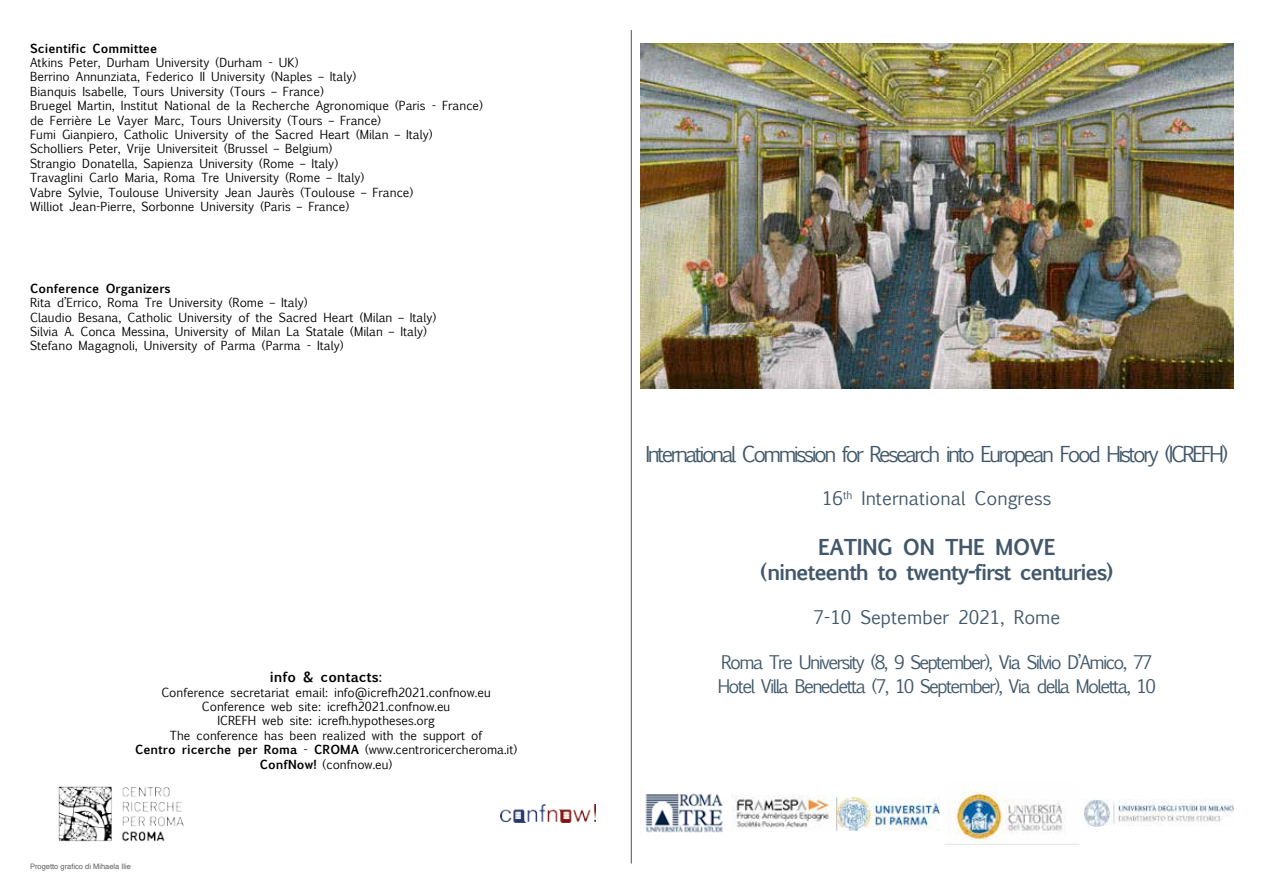
<style>
.page{position:relative;width:1263px;height:893px;background:#fff}
.page>*{position:absolute;margin:0;border:0;box-sizing:border-box;transform-origin:0 0}
.t1{font:21px "Euphemia UCAS";letter-spacing:-.12em;color:#42586a}
.t2{font:700 21px/25.2px "Euphemia UCAS";letter-spacing:-.06em;color:#42586a;text-align:center}
.t3{font:18px/24px "Euphemia UCAS";letter-spacing:-.09em;color:#42586a}
.t4{font:18px "Euphemia UCAS";color:#42586a}
.t5{font:700 13.5px "Euphemia UCAS";color:#000}
.t6{font:12px/14.4px "Euphemia UCAS";color:#000}
.t7{font:700 12px "Euphemia UCAS";color:#000}
.t8{font:7.5px "Helvetica";color:#616160}
.s1{font-weight:700}
.s2{font-style:inherit}
</style>
<div class="page">
<img style="left:640px;top:43px;width:593px;height:346px">
<img style="left:949px;top:785px;width:117px;height:59px">
<img style="left:1083px;top:800px;width:150px;height:26px">
<img style="left:640px;top:793px;width:83px;height:43px">
<img style="left:732px;top:795px;width:102px;height:34px">
<img style="left:836px;top:797px;width:104px;height:33px">
<img style="left:58px;top:786px;width:126px;height:56px">
<img style="left:500px;top:804px;width:95px;height:19px">
<hr style="left:631px;top:30px;width:1px;height:833px;background:#42586a">
<p class="t7" style="left:30px;top:39px;width:129px">Scientific Committee</p>
<p class="t6" style="left:30px;top:55px;width:454px">Atkins Peter, Durham University (Durham - UK)<br>Berrino Annunziata, Federico II University (Naples – Italy)<br>Bianquis Isabelle, Tours University (Tours – France)<br>Bruegel Martin, Institut National de la Recherche Agronomique (Paris - France) de Ferrière Le Vayer Marc, Tours University (Tours – France)<br>Fumi Gianpiero, Catholic University of the Sacred Heart (Milan – Italy)<br>Scholliers Peter, Vrije Universiteit (Brussel – Belgium)<br>Strangio Donatella, Sapienza University (Rome – Italy)<br>Travaglini Carlo Maria, Roma Tre University (Rome – Italy)<br>Vabre Sylvie, Toulouse University Jean Jaurès (Toulouse – France)<br>Williot Jean-Pierre, Sorbonne University (Paris – France)</p>
<p class="t7" style="left:30px;top:279px;width:142px">Conference Organizers</p>
<p class="t6" style="left:30px;top:296px;width:408px">Rita d’Errico, Roma Tre University (Rome – Italy)<br>Claudio Besana, Catholic University of the Sacred Heart (Milan – Italy)<br>Silvia A. Conca Messina, University of Milan La Statale (Milan – Italy)<br>Stefano Magagnoli, University of Parma (Parma - Italy)</p>
<p class="t5" style="left:270px;top:667px;width:114px">info &amp; contacts:</p>
<p class="t6" style="left:135px;top:685px;width:384px;text-align:center">Conference secretariat email: info@icrefh2021.confnow.eu Conference web site: icrefh2021.confnow.eu<br>ICREFH web site: icrefh.hypotheses.org<br>The conference has been realized with the support of<br><span class="s1">Centro ricerche per Roma</span> - <span class="s1">CROMA</span> (www.centroricercheroma.it)<br><span class="s1">ConfNow!</span> (confnow.eu)</p>
<p class="t8" style="left:30px;top:861px;width:102px">Progetto grafico di Mihaela Ilie</p>
<h1 class="t1" style="left:645px;top:439px;width:584px">International Commission for Research into European Food History (ICREFH)</h1>
<h2 class="t4" style="left:822px;top:485px;width:231px">16<sup>th</sup> International Congress</h2>
<h1 class="t2" style="left:760px;top:534px;width:354px"><span class="s2">EATING ON THE MOVE<br>(</span>nineteenth to twenty-first centuries<span class="s2">)</span></h1>
<h2 class="t4" style="left:813px;top:604px;width:249px">7-10 September 2021, Rome</h2>
<h2 class="t3" style="left:718px;top:650px;width:440px">Roma Tre University (8, 9 September), Via Silvio D’Amico, 77<br>Hotel Villa Benedetta (7, 10 September), Via della Moletta, 10</h2>
</div>
